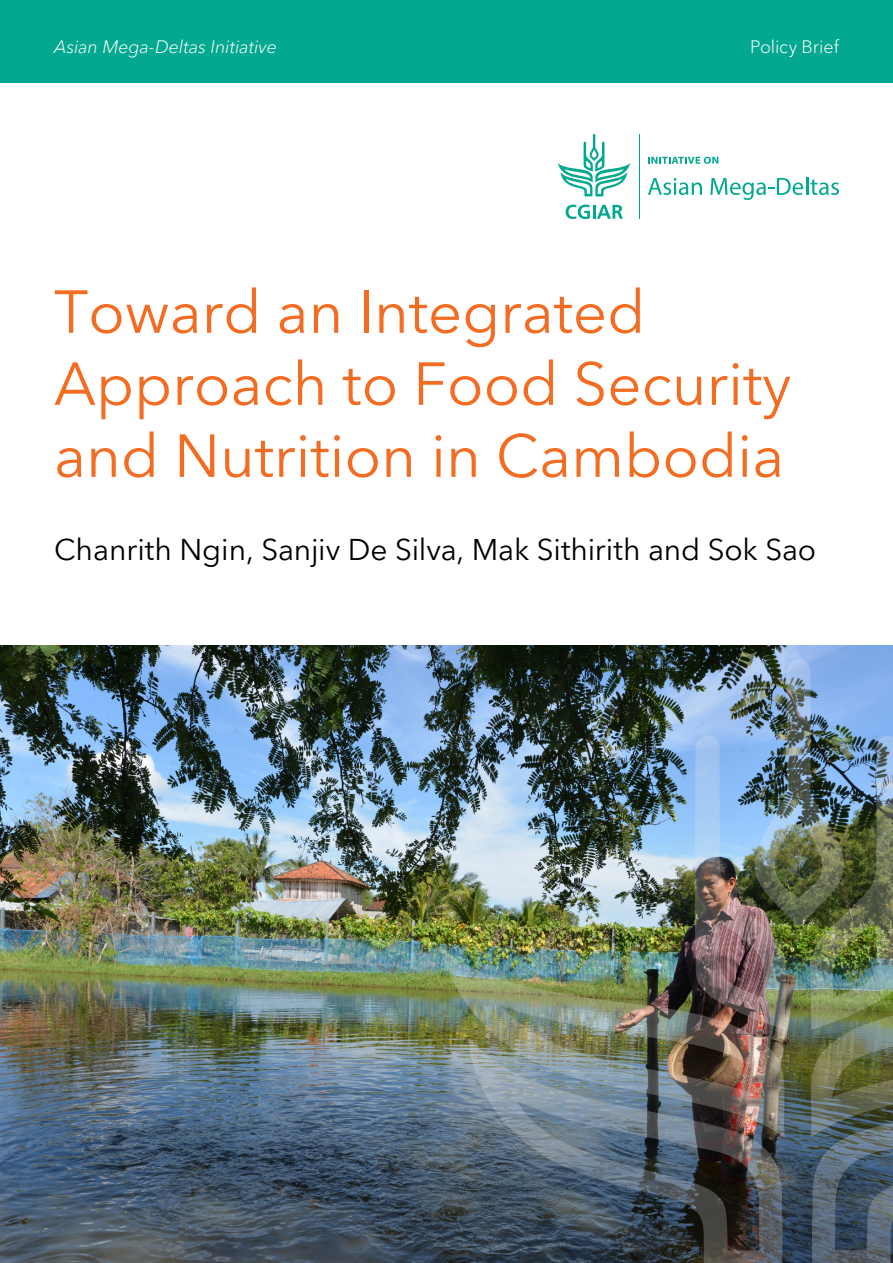
<style>
.page{position:relative;width:893px;height:1263px;background:#fff}
.page>*{position:absolute;margin:0;border:0;box-sizing:border-box;transform-origin:0 0}
.t1{font:60px/72px "Avenir Next LT Pro";color:#f36c21}
.t2{font:30px "Avenir Next LT Pro";letter-spacing:-.005em;color:#000}
.t3{font:italic 300 18px "Avenir Next LT Pro";letter-spacing:-.005em;color:#fff}
.t4{font:300 18px "Avenir Next LT Pro";letter-spacing:-.005em;color:#fff}
</style>
<div class="page">
<svg style="left:558px;top:134px;width:72px;height:62px"></svg>
<svg style="left:566px;top:205px;width:57px;height:14px"></svg>
<hr style="left:639px;top:134px;width:1px;height:85px;background:#03a891">
<svg style="left:648px;top:157px;width:70px;height:7px"></svg>
<svg style="left:648px;top:178px;width:54px;height:17px"></svg>
<svg style="left:710px;top:177px;width:129px;height:23px"></svg>
<div style="left:0;top:0;width:893px;height:83px;background:#03a891"></div>
<img style="left:0;top:645px;width:893px;height:618px">
<img style="left:439px;top:946px;width:256px;height:192px">
<img style="left:468px;top:1037px;width:227px;height:226px">
<img style="left:695px;top:659px;width:198px;height:604px">
<p class="t3" style="left:54px;top:36px;width:224px">Asian Mega-Deltas Initiative</p>
<p class="t4" style="left:750px;top:36px;width:90px">Policy Brief</p>
<p class="t1" style="left:54px;top:276px;width:739px">Toward an Integrated<br>Approach to Food Security and Nutrition in Cambodia</p>
<p class="t2" style="left:54px;top:531px;width:764px">Chanrith Ngin, Sanjiv De Silva, Mak Sithirith and Sok Sao</p>
</div>
